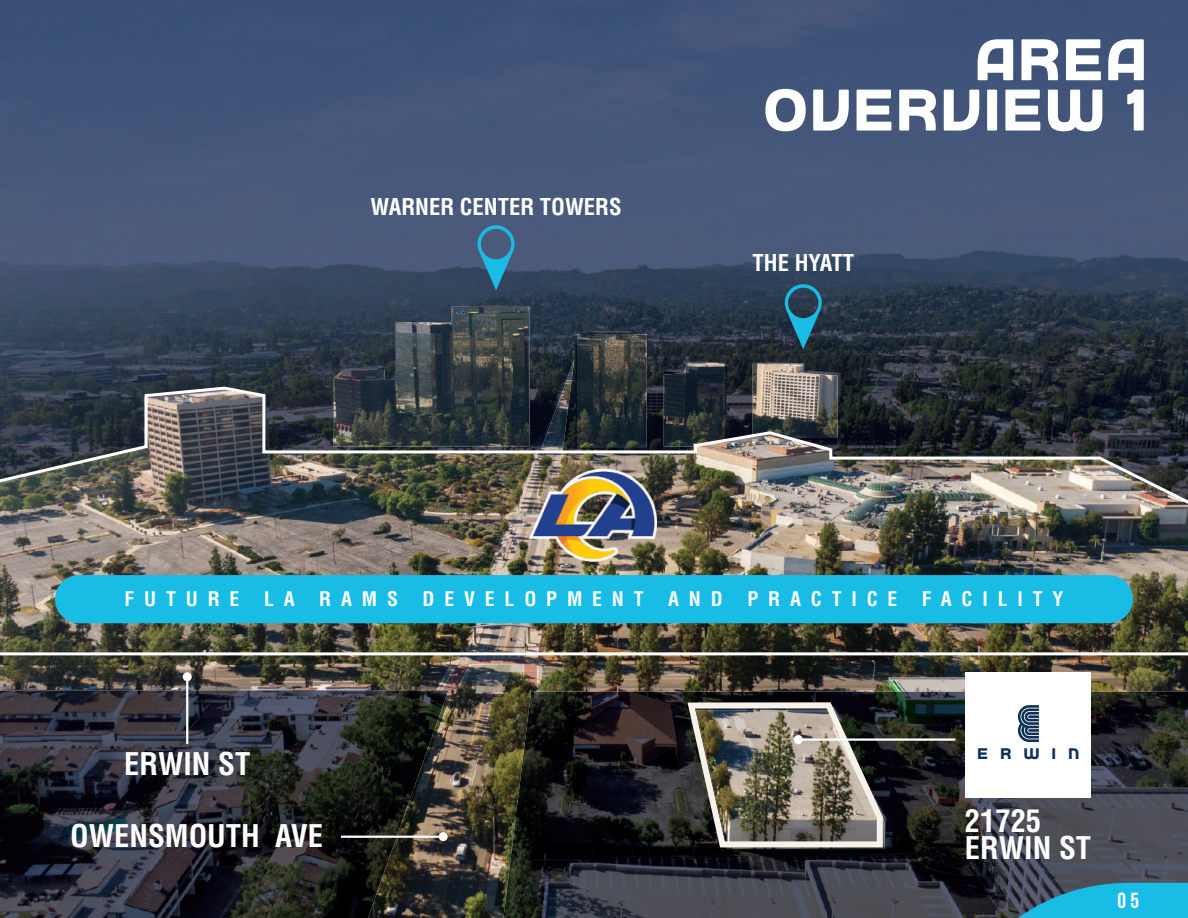
<style>
.page{position:relative;width:1188px;height:918px;background:#fff}
.page>*{position:absolute;margin:0;border:0;box-sizing:border-box;transform-origin:0 0}
.t1{font:55.65px/50.2px "a Autobus Omnibus";color:#fff;text-align:right}
.t2{font:700 condensed 30.45px/27px "Helvetica LT Std";color:#fff}
.t3{font:700 condensed 22.65px "Helvetica LT Std";color:#fff}
.t4{font:700 21.9px "Bebas Neue";color:#fff}
.t5{font:700 condensed 19.65px "Helvetica LT Std";letter-spacing:.5em;color:#fff}
.t6{font:14.55px "a Autobus Omnibus";letter-spacing:.8em;color:#0f3156}
</style>
<div class="page">
<img style="left:0;top:357px;width:1188px;height:561px">
<img style="left:0;top:0;width:414px;height:385px">
<img style="left:413px;top:0;width:775px;height:357px">
<img style="left:516px;top:356px;width:672px;height:29px">
<img style="left:0;top:690px;width:414px;height:228px">
<img style="left:413px;top:690px;width:35px;height:101px">
<img style="left:516px;top:692px;width:207px;height:226px">
<img style="left:723px;top:692px;width:465px;height:22px">
<img style="left:827px;top:714px;width:361px;height:204px">
<img style="left:503px;top:807px;width:14px;height:111px">
<img style="left:723px;top:850px;width:104px;height:68px">
<hr style="left:186px;top:677px;width:2px;height:67px;background:#fff">
<div style="left:183px;top:672px;width:9px;height:9px;background:#fff;border-radius:50%"></div>
<img style="left:684px;top:698px;width:202px;height:152px">
<svg style="left:785px;top:284px;width:37px;height:65px;background:#225e76"></svg>
<hr style="left:798px;top:738px;width:157px;height:3px;background:#fff">
<div style="left:794px;top:735px;width:9px;height:9px;background:#fff;border-radius:50%"></div>
<svg style="left:478px;top:225px;width:37px;height:66px;background:#357293"></svg>
<div style="left:966px;top:672px;width:125px;height:126px;background:#fff"></div>
<svg style="left:1018px;top:705px;width:21px;height:37px"></svg>
<svg style="left:994px;top:883px;width:194px;height:35px;background:#2597b7"></svg>
<hr style="left:341px;top:836px;width:102px;height:2px;background:#fff">
<div style="left:439px;top:832px;width:9px;height:9px;background:#fff;border-radius:50%"></div>
<img style="left:0;top:385px;width:1188px;height:272px">
<div style="left:55px;top:575px;width:1078px;height:48px;background:#19bce5;border-radius:24px"></div>
<p class="t3" style="left:370px;top:192px;width:253px">WARNER CENTER TOWERS</p>
<h1 class="t1" style="left:762px;top:37px;width:387px">AREA<br>OVERVIEW 1</h1>
<p class="t3" style="left:753px;top:249px;width:103px">THE HYATT</p>
<p class="t5" style="left:125px;top:587px;width:940px">FUTURE LA RAMS DEVELOPMENT AND PRACTICE FACILITY</p>
<h2 class="t2" style="left:124px;top:750px;width:128px">ERWIN ST</h2>
<h2 class="t2" style="left:70px;top:823px;width:255px">OWENSMOUTH AVE</h2>
<p class="t6" style="left:977px;top:748px;width:104px">ERWIN</p>
<h2 class="t2" style="left:965px;top:808px;width:128px">21725<br>ERWIN ST</h2>
<p class="t4" style="left:1117px;top:888px;width:23px">05</p>
</div>
